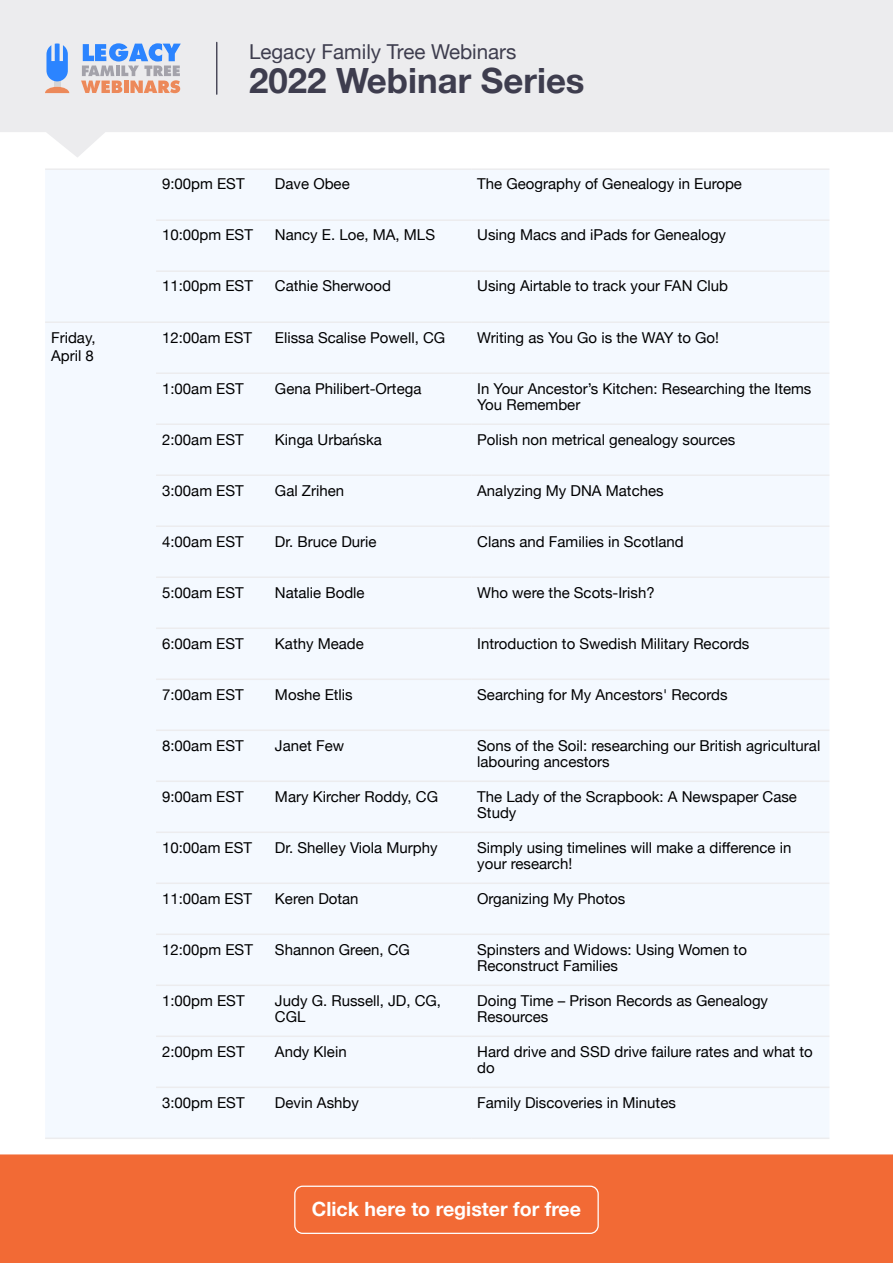
<style>
.page{position:relative;width:893px;height:1263px;background:#fff}
.page>*{position:absolute;margin:0;border:0;box-sizing:border-box;transform-origin:0 0}
.t1{font:700 34.8px "Helvetica Neue";color:#3e3d4e}
.t2{font:20.55px "Helvetica Neue";color:#3e3d4e}
.t3{font:700 19.65px "Helvetica Neue";color:#fff}
.t4{font:15px/16.2px "Helvetica Neue";color:#000}
</style>
<div class="page">
<svg style="left:0;top:0;width:893px;height:157px;fill:#ececee"></svg>
<svg style="left:54px;top:81px;width:6px;height:6px"></svg>
<svg style="left:45px;top:87px;width:24px;height:6px"></svg>
<svg style="left:46px;top:43px;width:22px;height:38px"></svg>
<svg style="left:81px;top:43px;width:100px;height:50px;background:#b8bace"></svg>
<hr style="left:216px;top:42px;width:1px;height:52px;background:#3e3d4e">
<div style="left:0;top:1154px;width:893px;height:109px;background:#f26a35"></div>
<div style="left:294px;top:1185px;width:305px;height:49px;border:1px solid #fff;border-radius:8px"></div>
<div style="left:46px;top:170px;width:783px;height:967px;background:#f4f9ff"></div>
<hr style="left:45px;top:168px;width:111px;height:2px;background:#ececee">
<hr style="left:156px;top:168px;width:113px;height:2px;background:#ececee">
<hr style="left:269px;top:168px;width:202px;height:2px;background:#ececee">
<hr style="left:471px;top:168px;width:358px;height:2px;background:#ececee">
<hr style="left:156px;top:219px;width:113px;height:2px;background:#ececee">
<hr style="left:269px;top:219px;width:202px;height:2px;background:#ececee">
<hr style="left:471px;top:219px;width:358px;height:2px;background:#ececee">
<hr style="left:156px;top:270px;width:113px;height:2px;background:#ececee">
<hr style="left:269px;top:270px;width:202px;height:2px;background:#ececee">
<hr style="left:471px;top:270px;width:358px;height:2px;background:#ececee">
<hr style="left:45px;top:321px;width:111px;height:2px;background:#ececee">
<hr style="left:156px;top:321px;width:113px;height:2px;background:#ececee">
<hr style="left:269px;top:321px;width:202px;height:2px;background:#ececee">
<hr style="left:471px;top:321px;width:358px;height:2px;background:#ececee">
<hr style="left:156px;top:372px;width:113px;height:2px;background:#ececee">
<hr style="left:269px;top:372px;width:202px;height:2px;background:#ececee">
<hr style="left:471px;top:372px;width:358px;height:2px;background:#ececee">
<hr style="left:156px;top:423px;width:113px;height:2px;background:#ececee">
<hr style="left:269px;top:423px;width:202px;height:2px;background:#ececee">
<hr style="left:471px;top:423px;width:358px;height:2px;background:#ececee">
<hr style="left:156px;top:474px;width:113px;height:2px;background:#ececee">
<hr style="left:269px;top:474px;width:202px;height:2px;background:#ececee">
<hr style="left:471px;top:474px;width:358px;height:2px;background:#ececee">
<hr style="left:156px;top:525px;width:113px;height:2px;background:#ececee">
<hr style="left:269px;top:525px;width:202px;height:2px;background:#ececee">
<hr style="left:471px;top:525px;width:358px;height:2px;background:#ececee">
<hr style="left:156px;top:576px;width:113px;height:2px;background:#ececee">
<hr style="left:269px;top:576px;width:202px;height:2px;background:#ececee">
<hr style="left:471px;top:576px;width:358px;height:2px;background:#ececee">
<hr style="left:156px;top:627px;width:113px;height:2px;background:#ececee">
<hr style="left:269px;top:627px;width:202px;height:2px;background:#ececee">
<hr style="left:471px;top:627px;width:358px;height:2px;background:#ececee">
<hr style="left:156px;top:678px;width:113px;height:2px;background:#ececee">
<hr style="left:269px;top:678px;width:202px;height:2px;background:#ececee">
<hr style="left:471px;top:678px;width:358px;height:2px;background:#ececee">
<hr style="left:156px;top:729px;width:113px;height:2px;background:#ececee">
<hr style="left:269px;top:729px;width:202px;height:2px;background:#ececee">
<hr style="left:471px;top:729px;width:358px;height:2px;background:#ececee">
<hr style="left:156px;top:780px;width:113px;height:2px;background:#ececee">
<hr style="left:269px;top:780px;width:202px;height:2px;background:#ececee">
<hr style="left:471px;top:780px;width:358px;height:2px;background:#ececee">
<hr style="left:156px;top:831px;width:113px;height:2px;background:#ececee">
<hr style="left:269px;top:831px;width:202px;height:2px;background:#ececee">
<hr style="left:471px;top:831px;width:358px;height:2px;background:#ececee">
<hr style="left:156px;top:882px;width:113px;height:2px;background:#ececee">
<hr style="left:269px;top:882px;width:202px;height:2px;background:#ececee">
<hr style="left:471px;top:882px;width:358px;height:2px;background:#ececee">
<hr style="left:156px;top:933px;width:113px;height:2px;background:#ececee">
<hr style="left:269px;top:933px;width:202px;height:2px;background:#ececee">
<hr style="left:471px;top:933px;width:358px;height:2px;background:#ececee">
<hr style="left:156px;top:984px;width:113px;height:2px;background:#ececee">
<hr style="left:269px;top:984px;width:202px;height:2px;background:#ececee">
<hr style="left:471px;top:984px;width:358px;height:2px;background:#ececee">
<hr style="left:156px;top:1035px;width:113px;height:2px;background:#ececee">
<hr style="left:269px;top:1035px;width:202px;height:2px;background:#ececee">
<hr style="left:471px;top:1035px;width:358px;height:2px;background:#ececee">
<hr style="left:156px;top:1086px;width:113px;height:2px;background:#ececee">
<hr style="left:269px;top:1086px;width:202px;height:2px;background:#ececee">
<hr style="left:471px;top:1086px;width:358px;height:2px;background:#ececee">
<hr style="left:45px;top:1137px;width:111px;height:2px;background:#ececee">
<hr style="left:156px;top:1137px;width:113px;height:2px;background:#ececee">
<hr style="left:269px;top:1137px;width:202px;height:2px;background:#ececee">
<hr style="left:471px;top:1137px;width:358px;height:2px;background:#ececee">
<h2 class="t2" style="left:249px;top:44px;width:269px">Legacy Family Tree Webinars</h2>
<h1 class="t1" style="left:249px;top:67px;width:337px">2022 Webinar Series</h1>
<p class="t4" style="left:162px;top:177px;width:84px">9:00pm EST</p>
<p class="t4" style="left:275px;top:177px;width:76px">Dave Obee</p>
<p class="t4" style="left:477px;top:177px;width:266px">The Geography of Genealogy in Europe</p>
<p class="t4" style="left:162px;top:228px;width:92px">10:00pm EST</p>
<p class="t4" style="left:275px;top:228px;width:162px">Nancy E. Loe, MA, MLS</p>
<p class="t4" style="left:477px;top:228px;width:250px">Using Macs and iPads for Genealogy</p>
<p class="t4" style="left:162px;top:279px;width:92px">11:00pm EST</p>
<p class="t4" style="left:275px;top:279px;width:118px">Cathie Sherwood</p>
<p class="t4" style="left:477px;top:279px;width:252px">Using Airtable to track your FAN Club</p>
<p class="t4" style="left:51px;top:330px;width:46px;line-height:18px">Friday,<br>April 8</p>
<p class="t4" style="left:162px;top:330px;width:92px">12:00am EST</p>
<p class="t4" style="left:275px;top:330px;width:172px">Elissa Scalise Powell, CG</p>
<p class="t4" style="left:477px;top:330px;width:243px">Writing as You Go is the WAY to Go!</p>
<p class="t4" style="left:162px;top:381px;width:83px">1:00am EST</p>
<p class="t4" style="left:275px;top:381px;width:148px">Gena Philibert-Ortega</p>
<p class="t4" style="left:477px;top:381px;width:336px">In Your Ancestor’s Kitchen: Researching the Items<br>You Remember</p>
<p class="t4" style="left:162px;top:432px;width:83px">2:00am EST</p>
<p class="t4" style="left:275px;top:432px;width:108px">Kinga Urbańska</p>
<p class="t4" style="left:477px;top:432px;width:260px">Polish non metrical genealogy sources</p>
<p class="t4" style="left:162px;top:483px;width:83px">3:00am EST</p>
<p class="t4" style="left:275px;top:483px;width:71px">Gal Zrihen</p>
<p class="t4" style="left:477px;top:483px;width:188px">Analyzing My DNA Matches</p>
<p class="t4" style="left:162px;top:534px;width:83px">4:00am EST</p>
<p class="t4" style="left:275px;top:534px;width:103px">Dr. Bruce Durie</p>
<p class="t4" style="left:477px;top:534px;width:208px">Clans and Families in Scotland</p>
<p class="t4" style="left:162px;top:585px;width:83px">5:00am EST</p>
<p class="t4" style="left:275px;top:585px;width:91px">Natalie Bodle</p>
<p class="t4" style="left:477px;top:585px;width:179px">Who were the Scots-Irish?</p>
<p class="t4" style="left:162px;top:636px;width:83px">6:00am EST</p>
<p class="t4" style="left:275px;top:636px;width:90px">Kathy Meade</p>
<p class="t4" style="left:477px;top:636px;width:274px">Introduction to Swedish Military Records</p>
<p class="t4" style="left:162px;top:687px;width:83px">7:00am EST</p>
<p class="t4" style="left:275px;top:687px;width:79px">Moshe Etlis</p>
<p class="t4" style="left:477px;top:687px;width:252px">Searching for My Ancestors' Records</p>
<p class="t4" style="left:162px;top:738px;width:83px">8:00am EST</p>
<p class="t4" style="left:275px;top:738px;width:71px">Janet Few</p>
<p class="t4" style="left:477px;top:738px;width:345px">Sons of the Soil: researching our British agricultural labouring ancestors</p>
<p class="t4" style="left:162px;top:789px;width:83px">9:00am EST</p>
<p class="t4" style="left:275px;top:789px;width:165px">Mary Kircher Roddy, CG</p>
<p class="t4" style="left:477px;top:789px;width:321px">The Lady of the Scrapbook: A Newspaper Case<br>Study</p>
<p class="t4" style="left:162px;top:840px;width:92px">10:00am EST</p>
<p class="t4" style="left:275px;top:840px;width:164px">Dr. Shelley Viola Murphy</p>
<p class="t4" style="left:477px;top:840px;width:316px">Simply using timelines will make a difference in your research!</p>
<p class="t4" style="left:162px;top:891px;width:92px">11:00am EST</p>
<p class="t4" style="left:275px;top:891px;width:85px">Keren Dotan</p>
<p class="t4" style="left:477px;top:891px;width:150px">Organizing My Photos</p>
<p class="t4" style="left:162px;top:942px;width:92px">12:00pm EST</p>
<p class="t4" style="left:275px;top:942px;width:137px">Shannon Green, CG</p>
<p class="t4" style="left:477px;top:942px;width:271px">Spinsters and Widows: Using Women to<br>Reconstruct Families</p>
<p class="t4" style="left:162px;top:993px;width:84px">1:00pm EST</p>
<p class="t4" style="left:275px;top:993px;width:168px">Judy G. Russell, JD, CG,<br>CGL</p>
<p class="t4" style="left:477px;top:993px;width:292px">Doing Time – Prison Records as Genealogy<br>Resources</p>
<p class="t4" style="left:162px;top:1044px;width:84px">2:00pm EST</p>
<p class="t4" style="left:275px;top:1044px;width:73px">Andy Klein</p>
<p class="t4" style="left:477px;top:1044px;width:337px">Hard drive and SSD drive failure rates and what to do</p>
<p class="t4" style="left:162px;top:1095px;width:84px">3:00pm EST</p>
<p class="t4" style="left:275px;top:1095px;width:85px">Devin Ashby</p>
<p class="t4" style="left:477px;top:1095px;width:200px">Family Discoveries in Minutes</p>
<h3 class="t3" style="left:312px;top:1202px;width:271px">Click here to register for free</h3>
</div>
